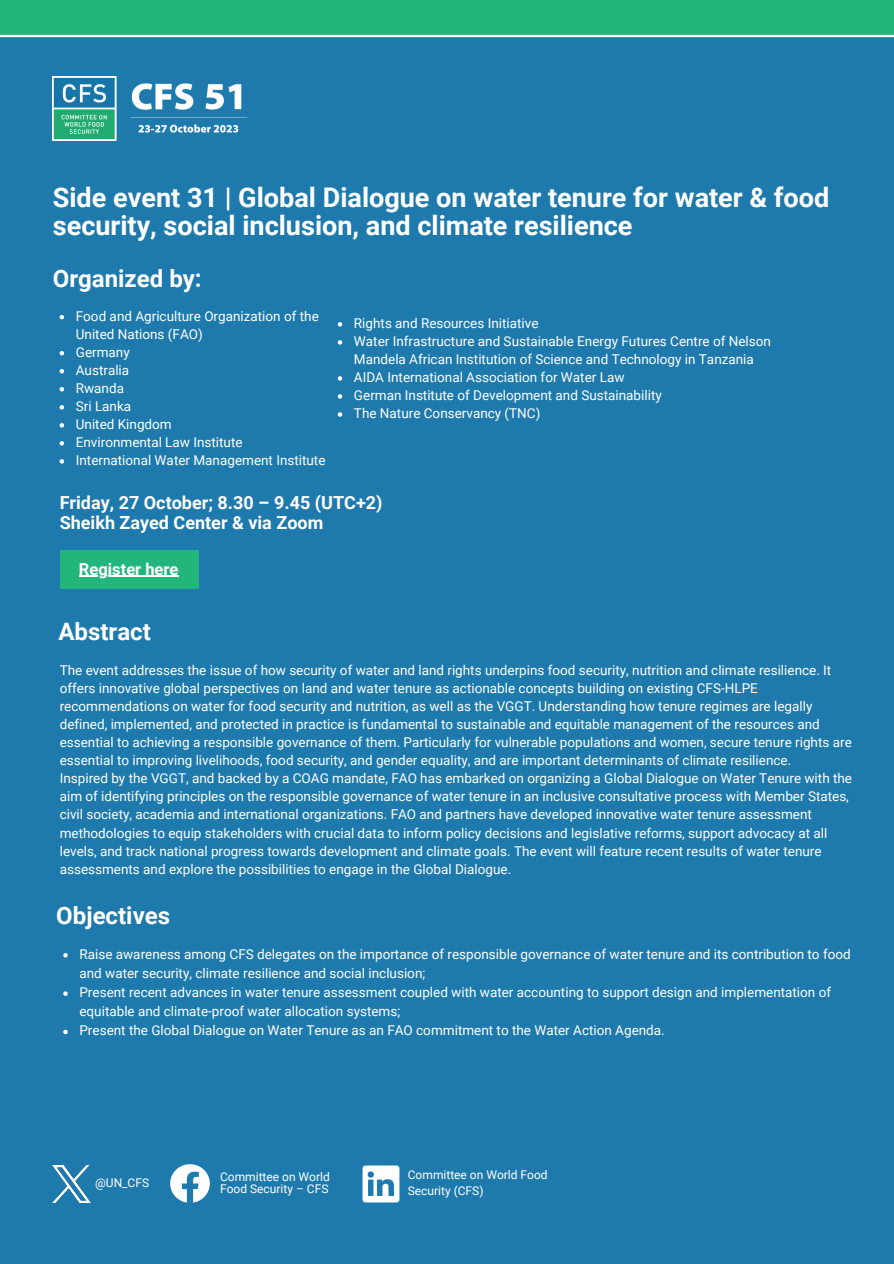
<style>
.page{position:relative;width:894px;height:1264px;background:#fff}
.page>*{position:absolute;margin:0;border:0;box-sizing:border-box;transform-origin:0 0}
.t1{font:700 27px/28.2px "Roboto";color:#fff}
.t2{font:700 24px "Roboto";color:#fff}
.t3{font:700 18px "Roboto";color:#fff}
.t4{font:700 16.5px "Roboto";color:#fff}
.t5{font:13.5px/18px "Roboto";color:#fff}
.t6{font:12px/16px "Roboto";color:#fff}
</style>
<div class="page">
<div style="left:0;top:0;width:893px;height:1263px;background:#1e7aac"></div>
<div style="left:0;top:0;width:893px;height:36px;background:#23b67c"></div>
<hr style="left:0;top:35px;width:893px;height:2px;background:#fff">
<img style="left:53px;top:76px;width:195px;height:65px">
<div style="left:60px;top:550px;width:139px;height:38px;background:#23b67c"></div>
<hr style="left:79px;top:576px;width:99px;height:1px;background:#fff">
<svg style="left:60px;top:315px;width:4px;height:4px"></svg>
<svg style="left:60px;top:351px;width:4px;height:4px"></svg>
<svg style="left:60px;top:369px;width:4px;height:4px"></svg>
<svg style="left:60px;top:387px;width:4px;height:4px"></svg>
<svg style="left:60px;top:405px;width:4px;height:4px"></svg>
<svg style="left:60px;top:423px;width:4px;height:4px"></svg>
<svg style="left:60px;top:441px;width:4px;height:4px"></svg>
<svg style="left:60px;top:459px;width:4px;height:4px"></svg>
<svg style="left:63px;top:953px;width:5px;height:4px"></svg>
<svg style="left:63px;top:991px;width:5px;height:4px"></svg>
<svg style="left:63px;top:1029px;width:5px;height:5px"></svg>
<img style="left:362px;top:1165px;width:38px;height:38px">
<img style="left:171px;top:1164px;width:38px;height:38px">
<img style="left:53px;top:1165px;width:37px;height:37px">
<svg style="left:337px;top:322px;width:5px;height:4px"></svg>
<svg style="left:337px;top:340px;width:5px;height:4px"></svg>
<svg style="left:337px;top:376px;width:5px;height:5px"></svg>
<svg style="left:337px;top:394px;width:5px;height:5px"></svg>
<svg style="left:337px;top:412px;width:5px;height:5px"></svg>
<p class="t1" style="left:53px;top:184px;width:777px">Side event 31 | Global Dialogue on water tenure for water &amp; food security, social inclusion, and climate resilience</p>
<p class="t2" style="left:53px;top:264px;width:150px">Organized by:</p>
<p class="t5" style="left:76px;top:307px;width:244px">Food and Agriculture Organization of the<br>United Nations (FAO)</p>
<p class="t5" style="left:76px;top:343px;width:55px">Germany</p>
<p class="t5" style="left:76px;top:361px;width:55px">Australia</p>
<p class="t5" style="left:76px;top:379px;width:50px">Rwanda</p>
<p class="t5" style="left:76px;top:397px;width:57px">Sri Lanka</p>
<p class="t5" style="left:76px;top:415px;width:97px">United Kingdom</p>
<p class="t5" style="left:76px;top:433px;width:168px">Environmental Law Institute</p>
<p class="t5" style="left:76px;top:451px;width:251px">International Water Management Institute</p>
<p class="t5" style="left:354px;top:314px;width:186px">Rights and Resources Initiative</p>
<p class="t5" style="left:354px;top:332px;width:418px">Water Infrastructure and Sustainable Energy Futures Centre of Nelson<br>Mandela African Institution of Science and Technology in Tanzania</p>
<p class="t5" style="left:354px;top:368px;width:272px">AIDA International Association for Water Law</p>
<p class="t5" style="left:354px;top:386px;width:309px">German Institute of Development and Sustainability</p>
<p class="t5" style="left:354px;top:404px;width:188px">The Nature Conservancy (TNC)</p>
<p class="t3" style="left:60px;top:492px;width:324px">Friday, 27 October; 8.30 – 9.45 (UTC+2)</p>
<p class="t3" style="left:60px;top:512px;width:265px">Sheikh Zayed Center &amp; via Zoom</p>
<p class="t4" style="left:79px;top:559px;width:101px">Register here</p>
<p class="t2" style="left:58px;top:617px;width:94px">Abstract</p>
<p class="t5" style="left:60px;top:661px;width:772px">The event addresses the issue of how security of water and land rights underpins food security, nutrition and climate resilience. It</p>
<p class="t5" style="left:60px;top:679px;width:699px">offers innovative global perspectives on land and water tenure as actionable concepts building on existing CFS-HLPE</p>
<p class="t5" style="left:60px;top:697px;width:754px">recommendations on water for food security and nutrition, as well as the VGGT. Understanding how tenure regimes are legally</p>
<p class="t5" style="left:60px;top:715px;width:761px">defined, implemented, and protected in practice is fundamental to sustainable and equitable management of the resources and</p>
<p class="t5" style="left:60px;top:733px;width:793px">essential to achieving a responsible governance of them. Particularly for vulnerable populations and women, secure tenure rights are</p>
<p class="t5" style="left:60px;top:751px;width:732px">essential to improving livelihoods, food security, and gender equality, and are important determinants of climate resilience.</p>
<p class="t5" style="left:60px;top:769px;width:793px">Inspired by the VGGT, and backed by a COAG mandate, FAO has embarked on organizing a Global Dialogue on Water Tenure with the</p>
<p class="t5" style="left:60px;top:787px;width:790px">aim of identifying principles on the responsible governance of water tenure in an inclusive consultative process with Member States,</p>
<p class="t5" style="left:60px;top:805px;width:753px">civil society, academia and international organizations. FAO and partners have developed innovative water tenure assessment</p>
<p class="t5" style="left:60px;top:823px;width:768px">methodologies to equip stakeholders with crucial data to inform policy decisions and legislative reforms, support advocacy at all</p>
<p class="t5" style="left:60px;top:841px;width:763px">levels, and track national progress towards development and climate goals. The event will feature recent results of water tenure</p>
<p class="t5" style="left:60px;top:860px;width:453px">assessments and explore the possibilities to engage in the Global Dialogue.</p>
<p class="t2" style="left:56px;top:901px;width:115px">Objectives</p>
<p class="t5" style="left:79px;top:944px;width:772px;line-height:19.2px">Raise awareness among CFS delegates on the importance of responsible governance of water tenure and its contribution to food and water security, climate resilience and social inclusion;</p>
<p class="t5" style="left:79px;top:982px;width:753px;line-height:19.2px">Present recent advances in water tenure assessment coupled with water accounting to support design and implementation of equitable and climate-proof water allocation systems;</p>
<p class="t5" style="left:79px;top:1021px;width:586px">Present the Global Dialogue on Water Tenure as an FAO commitment to the Water Action Agenda.</p>
<p class="t6" style="left:95px;top:1174px;width:56px">@UN_CFS</p>
<p class="t6" style="left:220px;top:1171px;width:111px;line-height:12px">Committee on World<br>Food Security – CFS</p>
<p class="t6" style="left:407px;top:1167px;width:141px">Committee on World Food<br>Security (CFS)</p>
</div>
